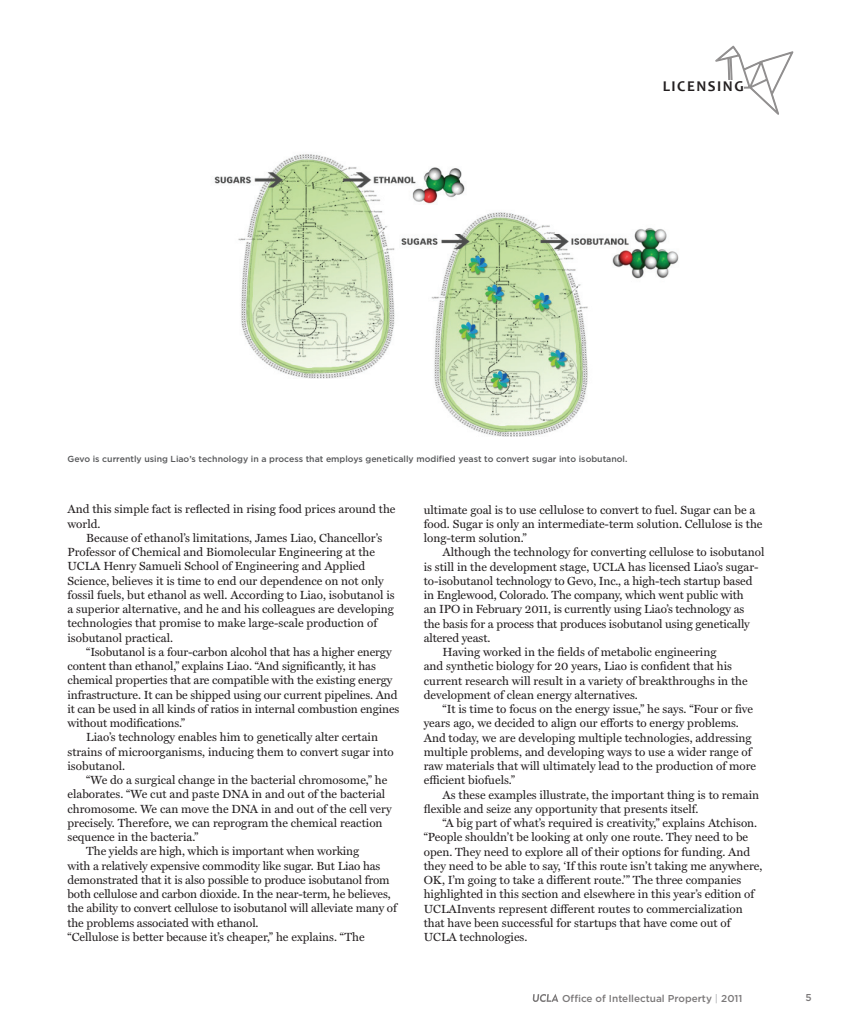
<style>
.page{position:relative;width:855px;height:1035px;background:#fff}
.page>*{position:absolute;margin:0;border:0;box-sizing:border-box;transform-origin:0 0}
.Slug{font:700 15px "Candara";letter-spacing:.1em;color:#231f20}
.Body_NO_INDENT{font:11.88px/14.2px "Miller Text";color:#231f20}
.t1{font:500 10px "Gotham";color:#231f20}
.Photo_caption{font:500 8.75px "Gotham";color:#57585a}
.s1{color:#939598}
</style>
<div class="page">
<svg style="left:533px;top:994px;width:25px;height:8px"></svg>
<svg style="left:715px;top:46px;width:78px;height:69px"></svg>
<img style="left:214px;top:154px;width:465px;height:283px">
<div style="left:624px;top:80px;width:120px;height:11px;background:#fff"></div>
<p class="Slug" style="left:663px;top:76px;width:82px">LICENSING</p>
<p class="Photo_caption" style="left:68px;top:454px;width:561px">Gevo is currently using Liao’s technology in a process that employs genetically modified yeast to convert sugar into isobutanol.</p>
<p class="Body_NO_INDENT" style="left:68px;top:502px;width:330px">And this simple fact is reflected in rising food prices around the world.</p>
<p class="Body_NO_INDENT" style="left:68px;top:531px;width:329px;text-indent:19px">Because of ethanol’s limitations, James Liao, Chancellor’s Professor of Chemical and Biomolecular Engineering at the UCLA Henry Samueli School of Engineering and Applied Science, believes it is time to end our dependence on not only fossil fuels, but ethanol as well. According to Liao, isobutanol is a superior alternative, and he and his colleagues are developing technologies that promise to make large-scale production of isobutanol practical.</p>
<p class="Body_NO_INDENT" style="left:68px;top:645px;width:333px;text-indent:19px">“Isobutanol is a four-carbon alcohol that has a higher energy content than ethanol,” explains Liao. “And significantly, it has chemical properties that are compatible with the existing energy infrastructure. It can be shipped using our current pipelines. And it can be used in all kinds of ratios in internal combustion engines without modifications.”</p>
<p class="Body_NO_INDENT" style="left:68px;top:730px;width:328px;text-indent:19px">Liao’s technology enables him to genetically alter certain strains of microorganisms, inducing them to convert sugar into isobutanol.</p>
<p class="Body_NO_INDENT" style="left:68px;top:773px;width:326px;text-indent:19px">“We do a surgical change in the bacterial chromosome,” he elaborates. “We cut and paste DNA in and out of the bacterial chromosome. We can move the DNA in and out of the cell very precisely. Therefore, we can reprogram the chemical reaction sequence in the bacteria.”</p>
<p class="Body_NO_INDENT" style="left:68px;top:844px;width:331px;text-indent:19px">The yields are high, which is important when working<br>with a relatively expensive commodity like sugar. But Liao has demonstrated that it is also possible to produce isobutanol from both cellulose and carbon dioxide. In the near-term, he believes, the ability to convert cellulose to isobutanol will alleviate many of the problems associated with ethanol.</p>
<p class="Body_NO_INDENT" style="left:68px;top:930px;width:299px">“Cellulose is better because it’s cheaper,” he explains. “The</p>
<p class="Body_NO_INDENT" style="left:424px;top:502px;width:340px">ultimate goal is to use cellulose to convert to fuel. Sugar can be a food. Sugar is only an intermediate-term solution. Cellulose is the long-term solution.”</p>
<p class="Body_NO_INDENT" style="left:424px;top:545px;width:342px;text-indent:19px">Although the technology for converting cellulose to isobutanol is still in the development stage, UCLA has licensed Liao’s sugar&shy;to-isobutanol technology to Gevo, Inc., a high-tech startup based in Englewood, Colorado. The company, which went public with<br>an IPO in February 2011, is currently using Liao’s technology as<br>the basis for a process that produces isobutanol using genetically altered yeast.</p>
<p class="Body_NO_INDENT" style="left:424px;top:645px;width:325px;text-indent:19px">Having worked in the fields of metabolic engineering<br>and synthetic biology for 20 years, Liao is confident that his current research will result in a variety of breakthroughs in the development of clean energy alternatives.</p>
<p class="Body_NO_INDENT" style="left:424px;top:702px;width:334px;text-indent:19px">“It is time to focus on the energy issue,” he says. “Four or five years ago, we decided to align our efforts to energy problems.<br>And today, we are developing multiple technologies, addressing multiple problems, and developing ways to use a wider range of raw materials that will ultimately lead to the production of more efficient biofuels.”</p>
<p class="Body_NO_INDENT" style="left:424px;top:787px;width:337px;text-indent:19px">As these examples illustrate, the important thing is to remain flexible and seize any opportunity that presents itself.</p>
<p class="Body_NO_INDENT" style="left:424px;top:816px;width:340px;text-indent:19px">“A big part of what’s required is creativity,” explains Atchison. “People shouldn’t be looking at only one route. They need to be open. They need to explore all of their options for funding. And they need to be able to say, ‘If this route isn’t taking me anywhere, OK, I’m going to take a different route.’” The three companies highlighted in this section and elsewhere in this year’s edition of UCLAInvents represent different routes to commercialization that have been successful for startups that have come out of UCLA technologies.</p>
<p class="t1" style="left:562px;top:993px;width:182px">Office of Intellectual Property <span class="s1">|</span> 2011</p>
<p class="t1" style="left:806px;top:992px;width:8px">5</p>
</div>
